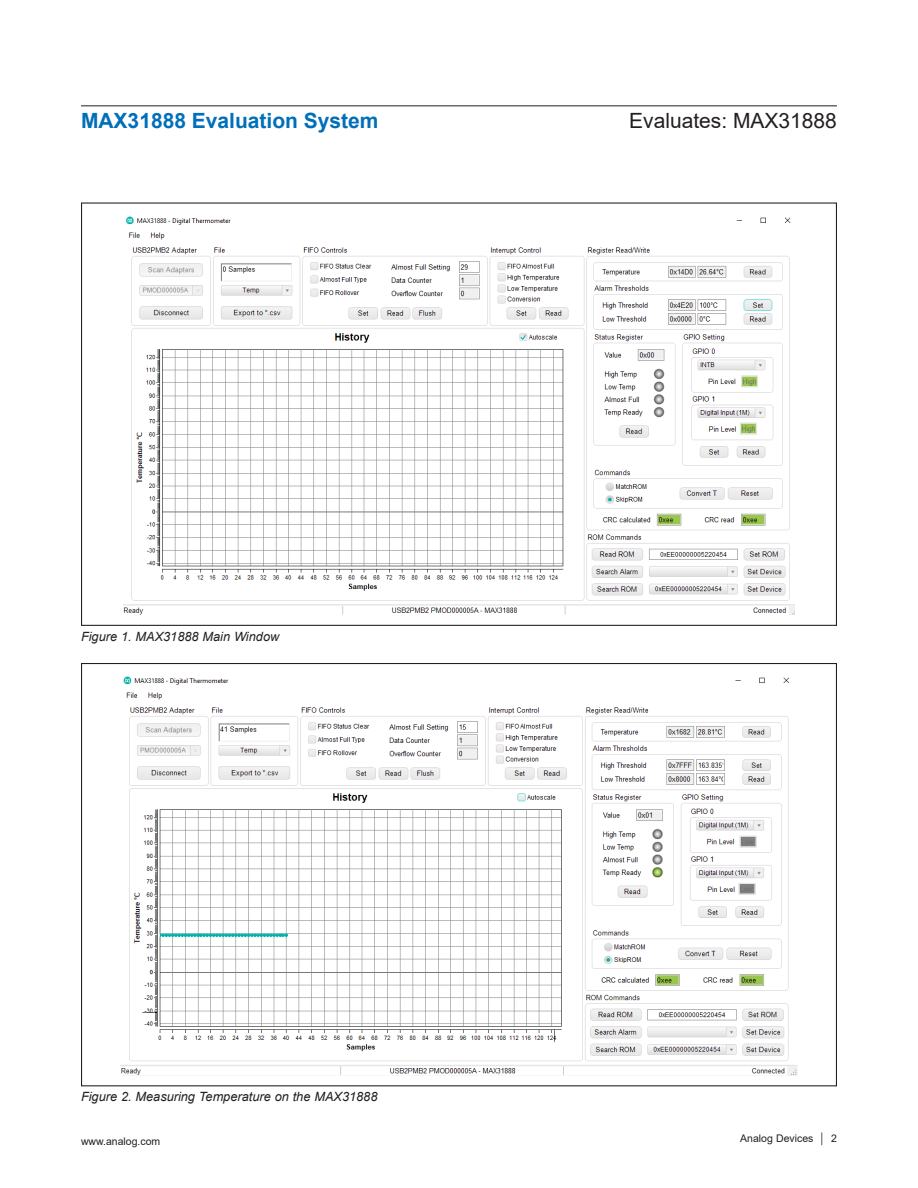
<style>
.page{position:relative;width:918px;height:1188px;background:#fff}
.page>*{position:absolute;margin:0;border:0;box-sizing:border-box;transform-origin:0 0}
.t1{font:700 21px "Arial";color:#006fb9}
.t2{font:21px "Arial";color:#231f20}
.Caption_-_Figures{font:italic 12.75px "Arial";color:#231f20}
.t3{font:10.5px "Arial";color:#231f20}
</style>
<div class="page">
<hr style="left:81px;top:105px;width:756px;height:1px;background:#231f20">
<img style="left:123px;top:216px;width:672px;height:398px">
<img style="left:121px;top:676px;width:676px;height:399px">
<h1 class="t1" style="left:81px;top:106px;width:299px">MAX31888 Evaluation System</h1>
<h1 class="t2" style="left:629px;top:107px;width:209px">Evaluates: MAX31888</h1>
<p class="Caption_-_Figures" style="left:81px;top:628px;width:200px">Figure 1. MAX31888 Main Window</p>
<p class="Caption_-_Figures" style="left:81px;top:1089px;width:298px">Figure 2. Measuring Temperature on the MAX31888</p>
<p class="t3" style="left:81px;top:1134px;width:81px">www.analog.com</p>
<p class="t3" style="left:740px;top:1131px;width:98px">Analog Devices │ 2</p>
</div>
